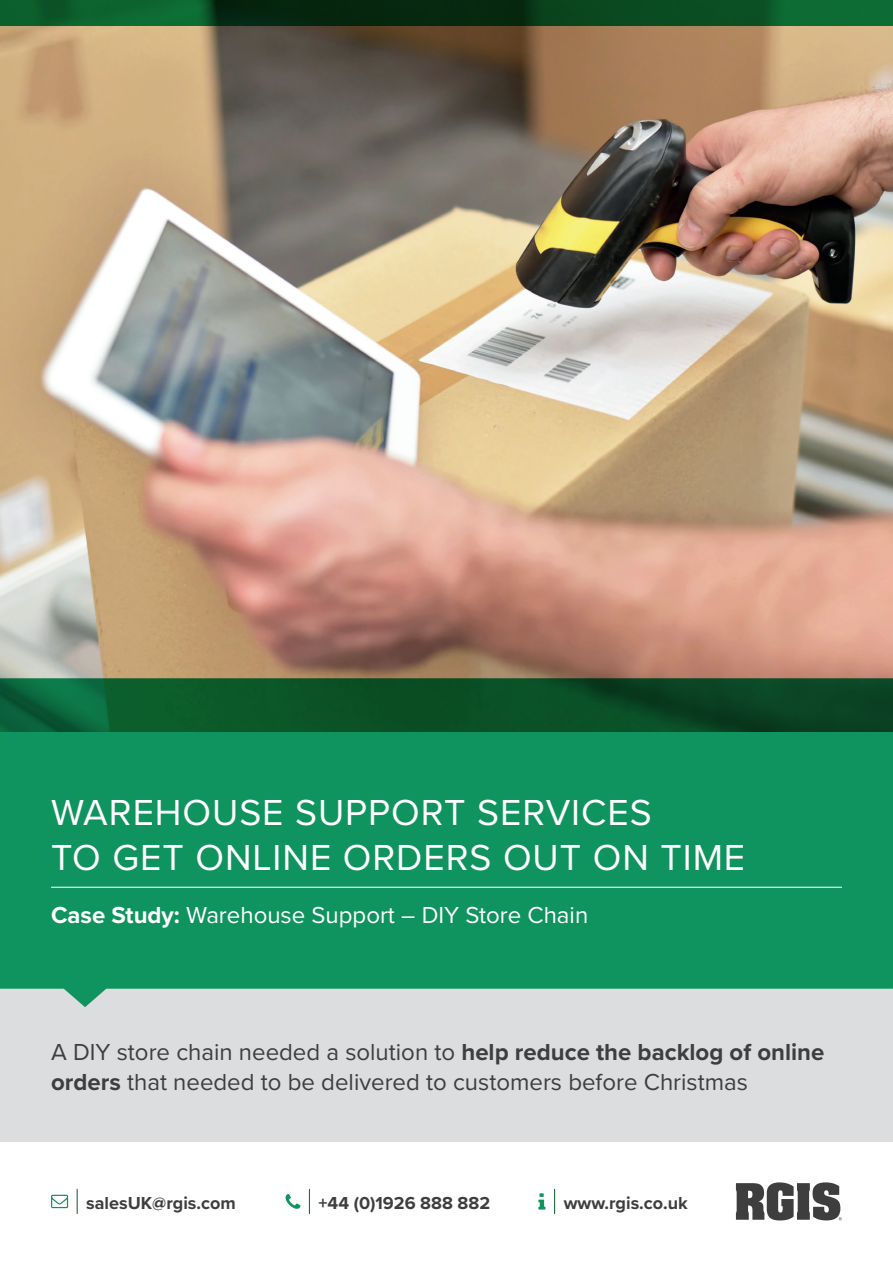
<style>
.page{position:relative;width:893px;height:1263px;background:#fff}
.page>*{position:absolute;margin:0;border:0;box-sizing:border-box;transform-origin:0 0}
.t1{font:37.5px/45px "Proxima Nova";letter-spacing:.025em;color:#fff}
.t2{font:24px/30px "Proxima Nova";color:#3e3e3f}
.t3{font:24px "Proxima Nova";color:#fff}
.t4{font:700 18px "Proxima Nova";color:#3e3e3f}
.s1{font-weight:700}
</style>
<div class="page">
<svg style="left:554px;top:1189px;width:1px;height:24px"></svg>
<svg style="left:538px;top:1193px;width:7px;height:16px"></svg>
<svg style="left:77px;top:1189px;width:1px;height:24px"></svg>
<svg style="left:51px;top:1195px;width:17px;height:13px"></svg>
<svg style="left:309px;top:1189px;width:1px;height:24px"></svg>
<svg style="left:286px;top:1194px;width:14px;height:15px"></svg>
<svg style="left:736px;top:1182px;width:106px;height:38px"></svg>
<div style="left:0;top:989px;width:893px;height:153px;background:#dcdddf"></div>
<svg style="left:0;top:731px;width:893px;height:276px;background:#1d9867"></svg>
<hr style="left:51px;top:887px;width:791px;height:1px;background:#fff">
<img style="left:0;top:26px;width:893px;height:705px">
<svg style="left:0;top:0;width:893px;height:26px;background:#094720"></svg>
<h1 class="t1" style="left:51px;top:788px;width:696px">WAREHOUSE SUPPORT SERVICES<br>TO GET ONLINE ORDERS OUT ON TIME</h1>
<p class="t3" style="left:51px;top:897px;width:539px"><span class="s1">Case Study:</span> Warehouse Support – DIY Store Chain</p>
<p class="t2" style="left:51px;top:1036px;width:775px">A DIY store chain needed a solution to <span class="s1">help reduce the backlog of online orders</span> that needed to be delivered to customers before Christmas</p>
<p class="t4" style="left:86px;top:1189px;width:151px">salesUK@rgis.com</p>
<p class="t4" style="left:319px;top:1189px;width:173px">+44 (0)1926 888 882</p>
<p class="t4" style="left:564px;top:1189px;width:126px">www.rgis.co.uk</p>
</div>
